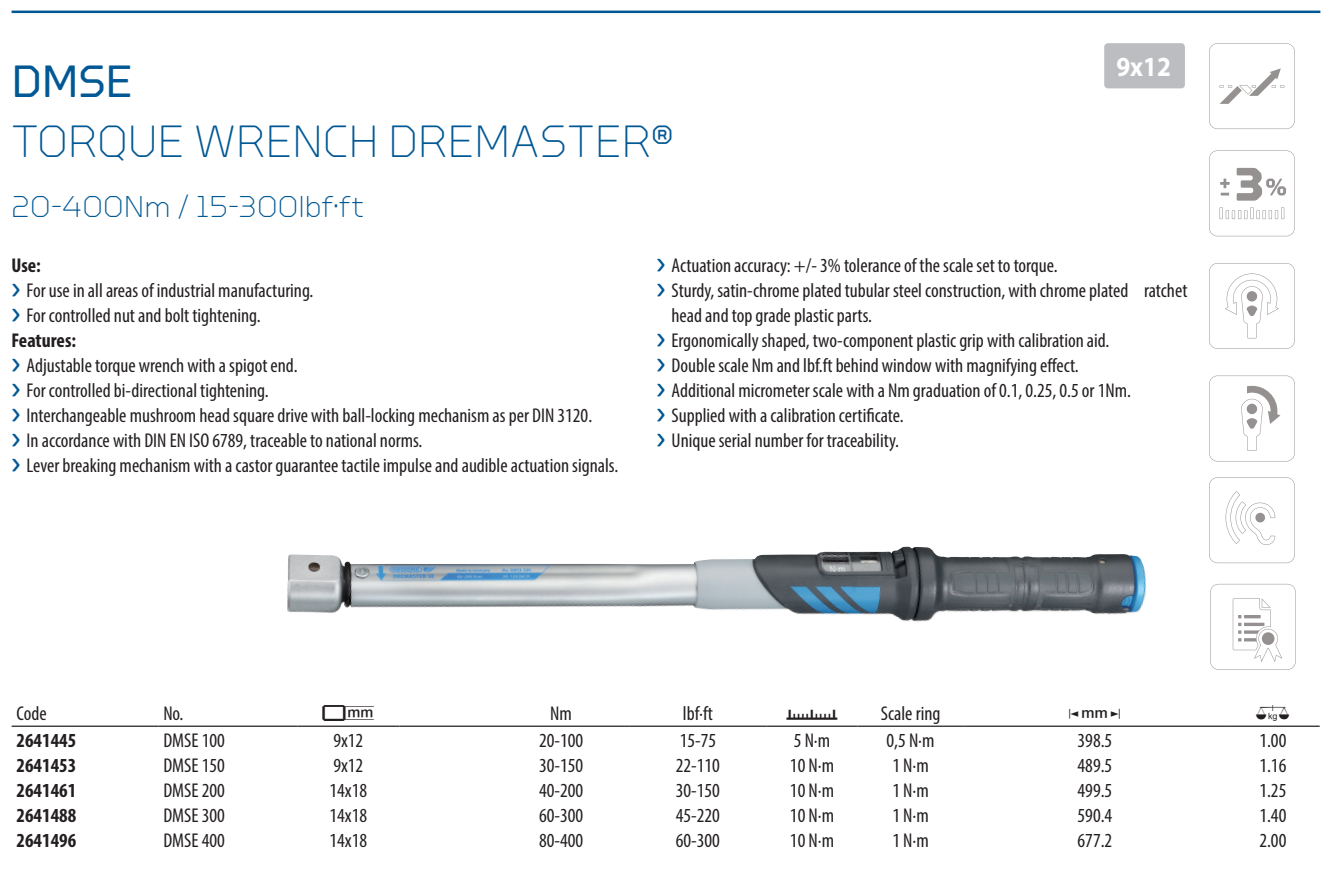
<style>
.page{position:relative;width:1331px;height:876px;background:#fff}
.page>*{position:absolute;margin:0;border:0;box-sizing:border-box;transform-origin:0 0}
.Produktname{font:300 45px/60px "GEDORE Type";letter-spacing:-.005em;color:#005894}
.Produktname2{font:300 30px "GEDORE Type";letter-spacing:.01em;color:#005894}
.t1{font:700 27.75px "Myriad Pro";color:#fff;scale:.9 1}
.Kopf_Text_rechtsb{font:condensed 20px/25px "Myriad Pro";color:#231f20}
.Tabelle_Text{font:condensed 20px "Myriad Pro";color:#231f20}
.Tabelle_Text_rechtsb{font:condensed 20px "Myriad Pro";color:#231f20}
.Tabelle_Code{font:700 condensed 20px "Myriad Pro";color:#231f20}
.Tabelle_Artikelnumme{font:condensed 20px "Myriad Pro";color:#231f20}
.Tabelle_Code-2{font:condensed 20px "Myriad Pro";color:#231f20}
.Haupttext{font:700 condensed 20px "Myriad Pro";color:#231f20}
.Kopf_Text{font:condensed 20px "Myriad Pro";color:#231f20}
.Kopf_Text-2{font:20px "Gedore Font 2";color:#231f20}
.Kopf_Text_rechtsb-2{font:20px "Gedore Font 2";color:#231f20}
.Kopf_Text-3{font:20px "Gedore";color:#231f20}
.Kopf_Text_rechtsb-3{font:20px "Gedore";color:#231f20}
.s1{font-weight:400}
.s2{font-family:"GEDORE Type";font-stretch:normal;font-size:28px;color:#005894}
</style>
<div class="page">
<img style="left:287px;top:546px;width:859px;height:76px">
<hr style="left:12px;top:11px;width:1308px;height:2px;background:#005894">
<svg style="left:1209px;top:43px;width:85px;height:86px"></svg>
<svg style="left:1210px;top:584px;width:85px;height:85px"></svg>
<svg style="left:1209px;top:150px;width:85px;height:86px"></svg>
<svg style="left:1209px;top:263px;width:85px;height:86px"></svg>
<svg style="left:1209px;top:375px;width:85px;height:86px"></svg>
<div style="left:1222px;top:383px;width:24px;height:16px;background:#fff"></div>
<div style="left:1214px;top:392px;width:24px;height:17px;background:#fff"></div>
<svg style="left:1209px;top:477px;width:85px;height:86px"></svg>
<div style="left:1255px;top:512px;width:9px;height:10px;background:#959191;border-radius:50%"></div>
<hr style="left:12px;top:725px;width:146px;height:1px;background:#231f20">
<hr style="left:158px;top:725px;width:139px;height:1px;background:#231f20">
<hr style="left:297px;top:725px;width:102px;height:1px;background:#231f20">
<hr style="left:399px;top:725px;width:94px;height:1px;background:#231f20">
<hr style="left:493px;top:725px;width:136px;height:1px;background:#231f20">
<hr style="left:629px;top:725px;width:137px;height:1px;background:#231f20">
<hr style="left:766px;top:725px;width:91px;height:1px;background:#231f20">
<hr style="left:857px;top:725px;width:106px;height:1px;background:#231f20">
<hr style="left:963px;top:725px;width:263px;height:1px;background:#231f20">
<hr style="left:1226px;top:725px;width:93px;height:1px;background:#231f20">
<div style="left:1104px;top:43px;width:80px;height:45px;background:#bcbdc0;border-radius:4px"></div>
<p class="Produktname" style="left:12px;top:50px;width:662px"><span class="s1">DMSE<br></span>TORQUE WRENCH DREMASTER®</p>
<p class="Produktname2" style="left:12px;top:189px;width:354px">20-400Nm / 15-300lbf·ft</p>
<p class="t1" style="left:1116px;top:49px;width:62px">9x12</p>
<p class="Haupttext" style="left:12px;top:252px;width:31px">Use:</p>
<p class="Kopf_Text_rechtsb" style="left:12px;top:277px;width:303px"><span class="s2">›</span> For use in all areas of industrial manufacturing.</p>
<p class="Kopf_Text_rechtsb" style="left:12px;top:302px;width:251px"><span class="s2">›</span> For controlled nut and bolt tightening.</p>
<p class="Haupttext" style="left:12px;top:327px;width:66px">Features:</p>
<p class="Kopf_Text_rechtsb" style="left:12px;top:352px;width:287px"><span class="s2">›</span> Adjustable torque wrench with a spigot end.</p>
<p class="Kopf_Text_rechtsb" style="left:12px;top:377px;width:258px"><span class="s2">›</span> For controlled bi-directional tightening.</p>
<p class="Kopf_Text_rechtsb" style="left:12px;top:402px;width:582px"><span class="s2">›</span> Interchangeable mushroom head square drive with ball-locking mechanism as per DIN 3120.</p>
<p class="Kopf_Text_rechtsb" style="left:12px;top:427px;width:412px"><span class="s2">›</span> In accordance with DIN EN ISO 6789, traceable to national norms.</p>
<p class="Kopf_Text_rechtsb" style="left:12px;top:452px;width:608px"><span class="s2">›</span> Lever breaking mechanism with a castor guarantee tactile impulse and audible actuation signals.</p>
<p class="Kopf_Text_rechtsb" style="left:656px;top:252px;width:403px"><span class="s2">›</span> Actuation accuracy: +/- 3% tolerance of the scale set to torque.</p>
<p class="Kopf_Text_rechtsb" style="left:671px;top:277px;width:517px;text-indent:-15px"><span class="s2">›</span> Sturdy, satin-chrome plated tubular steel construction, with chrome plated ratchet head and top grade plastic parts.</p>
<p class="Kopf_Text_rechtsb" style="left:656px;top:327px;width:454px"><span class="s2">›</span> Ergonomically shaped, two-component plastic grip with calibration aid.</p>
<p class="Kopf_Text_rechtsb" style="left:656px;top:352px;width:424px"><span class="s2">›</span> Double scale Nm and lbf.ft behind window with magnifying effect.</p>
<p class="Kopf_Text_rechtsb" style="left:656px;top:377px;width:476px"><span class="s2">›</span> Additional micrometer scale with a Nm graduation of 0.1, 0.25, 0.5 or 1Nm.</p>
<p class="Kopf_Text_rechtsb" style="left:656px;top:402px;width:249px"><span class="s2">›</span> Supplied with a calibration certificate.</p>
<p class="Kopf_Text_rechtsb" style="left:656px;top:427px;width:244px"><span class="s2">›</span> Unique serial number for traceability.</p>
<p class="Kopf_Text" style="left:17px;top:701px;width:31px">Code</p>
<p class="Kopf_Text" style="left:163px;top:701px;width:22px">No.</p>
<p class="Kopf_Text-2" style="left:322px;top:702px;width:54px">:</p>
<p class="Kopf_Text_rechtsb" style="left:550px;top:700px;width:23px">Nm</p>
<p class="Kopf_Text_rechtsb" style="left:683px;top:700px;width:31px">lbf·ft</p>
<p class="Kopf_Text_rechtsb-2" style="left:786px;top:702px;width:53px">9</p>
<p class="Kopf_Text_rechtsb" style="left:880px;top:700px;width:61px">Scale ring</p>
<p class="Kopf_Text-3" style="left:1068px;top:702px;width:53px">y</p>
<p class="Kopf_Text_rechtsb-3" style="left:1255px;top:702px;width:36px">0</p>
<p class="Tabelle_Code" style="left:17px;top:727px;width:61px">2641445</p>
<p class="Tabelle_Artikelnumme" style="left:163px;top:727px;width:63px">DMSE 100</p>
<p class="Tabelle_Text" style="left:333px;top:727px;width:31px">9x12</p>
<p class="Tabelle_Text" style="left:539px;top:727px;width:46px">20-100</p>
<p class="Tabelle_Text" style="left:679px;top:727px;width:38px">15-75</p>
<p class="Tabelle_Text_rechtsb" style="left:793px;top:727px;width:38px">5 N·m</p>
<p class="Tabelle_Text_rechtsb" style="left:886px;top:727px;width:49px">0,5 N·m</p>
<p class="Tabelle_Text_rechtsb" style="left:1077px;top:727px;width:36px">398.5</p>
<p class="Tabelle_Code-2" style="left:1259px;top:727px;width:28px">1.00</p>
<p class="Tabelle_Code" style="left:17px;top:752px;width:61px">2641453</p>
<p class="Tabelle_Artikelnumme" style="left:163px;top:752px;width:63px">DMSE 150</p>
<p class="Tabelle_Text" style="left:333px;top:752px;width:31px">9x12</p>
<p class="Tabelle_Text" style="left:539px;top:752px;width:46px">30-150</p>
<p class="Tabelle_Text" style="left:676px;top:752px;width:46px">22-110</p>
<p class="Tabelle_Text_rechtsb" style="left:790px;top:752px;width:46px">10 N·m</p>
<p class="Tabelle_Text_rechtsb" style="left:892px;top:752px;width:38px">1 N·m</p>
<p class="Tabelle_Text_rechtsb" style="left:1077px;top:752px;width:36px">489.5</p>
<p class="Tabelle_Code-2" style="left:1259px;top:752px;width:28px">1.16</p>
<p class="Tabelle_Code" style="left:17px;top:777px;width:61px">2641461</p>
<p class="Tabelle_Artikelnumme" style="left:163px;top:777px;width:63px">DMSE 200</p>
<p class="Tabelle_Text" style="left:329px;top:777px;width:39px">14x18</p>
<p class="Tabelle_Text" style="left:539px;top:777px;width:46px">40-200</p>
<p class="Tabelle_Text" style="left:676px;top:777px;width:46px">30-150</p>
<p class="Tabelle_Text_rechtsb" style="left:790px;top:777px;width:46px">10 N·m</p>
<p class="Tabelle_Text_rechtsb" style="left:892px;top:777px;width:38px">1 N·m</p>
<p class="Tabelle_Text_rechtsb" style="left:1077px;top:777px;width:36px">499.5</p>
<p class="Tabelle_Code-2" style="left:1259px;top:777px;width:28px">1.25</p>
<p class="Tabelle_Code" style="left:17px;top:802px;width:61px">2641488</p>
<p class="Tabelle_Artikelnumme" style="left:163px;top:802px;width:63px">DMSE 300</p>
<p class="Tabelle_Text" style="left:329px;top:802px;width:39px">14x18</p>
<p class="Tabelle_Text" style="left:539px;top:802px;width:46px">60-300</p>
<p class="Tabelle_Text" style="left:676px;top:802px;width:46px">45-220</p>
<p class="Tabelle_Text_rechtsb" style="left:790px;top:802px;width:46px">10 N·m</p>
<p class="Tabelle_Text_rechtsb" style="left:892px;top:802px;width:38px">1 N·m</p>
<p class="Tabelle_Text_rechtsb" style="left:1077px;top:802px;width:36px">590.4</p>
<p class="Tabelle_Code-2" style="left:1259px;top:802px;width:28px">1.40</p>
<p class="Tabelle_Code" style="left:17px;top:827px;width:61px">2641496</p>
<p class="Tabelle_Artikelnumme" style="left:163px;top:827px;width:63px">DMSE 400</p>
<p class="Tabelle_Text" style="left:329px;top:827px;width:39px">14x18</p>
<p class="Tabelle_Text" style="left:539px;top:827px;width:46px">80-400</p>
<p class="Tabelle_Text" style="left:676px;top:827px;width:46px">60-300</p>
<p class="Tabelle_Text_rechtsb" style="left:790px;top:827px;width:46px">10 N·m</p>
<p class="Tabelle_Text_rechtsb" style="left:892px;top:827px;width:38px">1 N·m</p>
<p class="Tabelle_Text_rechtsb" style="left:1077px;top:827px;width:36px">677.2</p>
<p class="Tabelle_Code-2" style="left:1259px;top:827px;width:28px">2.00</p>
</div>
